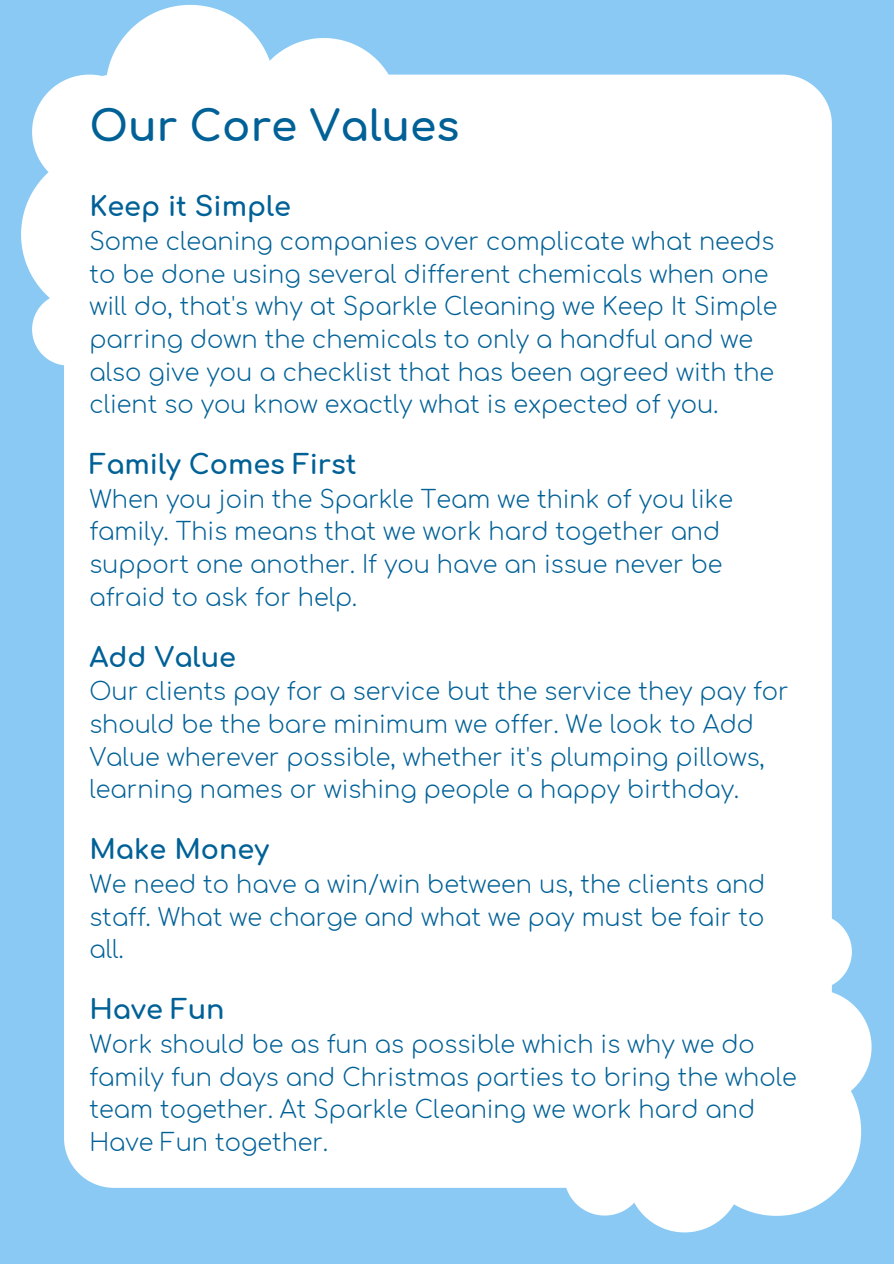
<style>
.page{position:relative;width:894px;height:1264px;background:#fff}
.page>*{position:absolute;margin:0;border:0;box-sizing:border-box;transform-origin:0 0}
.t1{font:700 42px "Comfortaa";color:#006197}
.t2{font:700 27px "Comfortaa";color:#006197}
.t3{font:300 24px/32.7px "Comfortaa";color:#006197}
</style>
<div class="page">
<div style="left:0;top:0;width:893px;height:1263px;background:#89c9f4"></div>
<div style="left:64px;top:75px;width:767px;height:1112px;background:#fff;border-radius:50px"></div>
<svg style="left:21px;top:5px;width:378px;height:360px"></svg>
<svg style="left:564px;top:914px;width:307px;height:318px"></svg>
<h1 class="t1" style="left:89px;top:104px;width:371px">Our Core Values</h1>
<p class="t2" style="left:89px;top:192px;width:203px">Keep it Simple</p>
<p class="t3" style="left:89px;top:226px;width:689px">Some cleaning companies over complicate what needs to be done using several different chemicals when one will do, that's why at Sparkle Cleaning we Keep It Simple parring down the chemicals to only a handful and we also give you a checklist that has been agreed with the client so you know exactly what is expected of you.</p>
<p class="t2" style="left:89px;top:450px;width:268px">Family Comes First</p>
<p class="t3" style="left:89px;top:483px;width:645px">When you join the Sparkle Team we think of you like family. This means that we work hard together and support one another. If you have an issue never be afraid to ask for help.</p>
<p class="t2" style="left:89px;top:643px;width:148px">Add Value</p>
<p class="t3" style="left:89px;top:676px;width:700px">Our clients pay for a service but the service they pay for should be the bare minimum we offer. We look to Add Value wherever possible, whether it's plumping pillows, learning names or wishing people a happy birthday.</p>
<p class="t2" style="left:89px;top:835px;width:181px">Make Money</p>
<p class="t3" style="left:89px;top:869px;width:677px;text-align:justify">We need to have a win/win between us, the clients and staff. What we charge and what we pay must be fair to all.</p>
<p class="t2" style="left:89px;top:995px;width:137px">Have Fun</p>
<p class="t3" style="left:89px;top:1028px;width:708px">Work should be as fun as possible which is why we do family fun days and Christmas parties to bring the whole team together. At Sparkle Cleaning we work hard and Have Fun together.</p>
</div>
